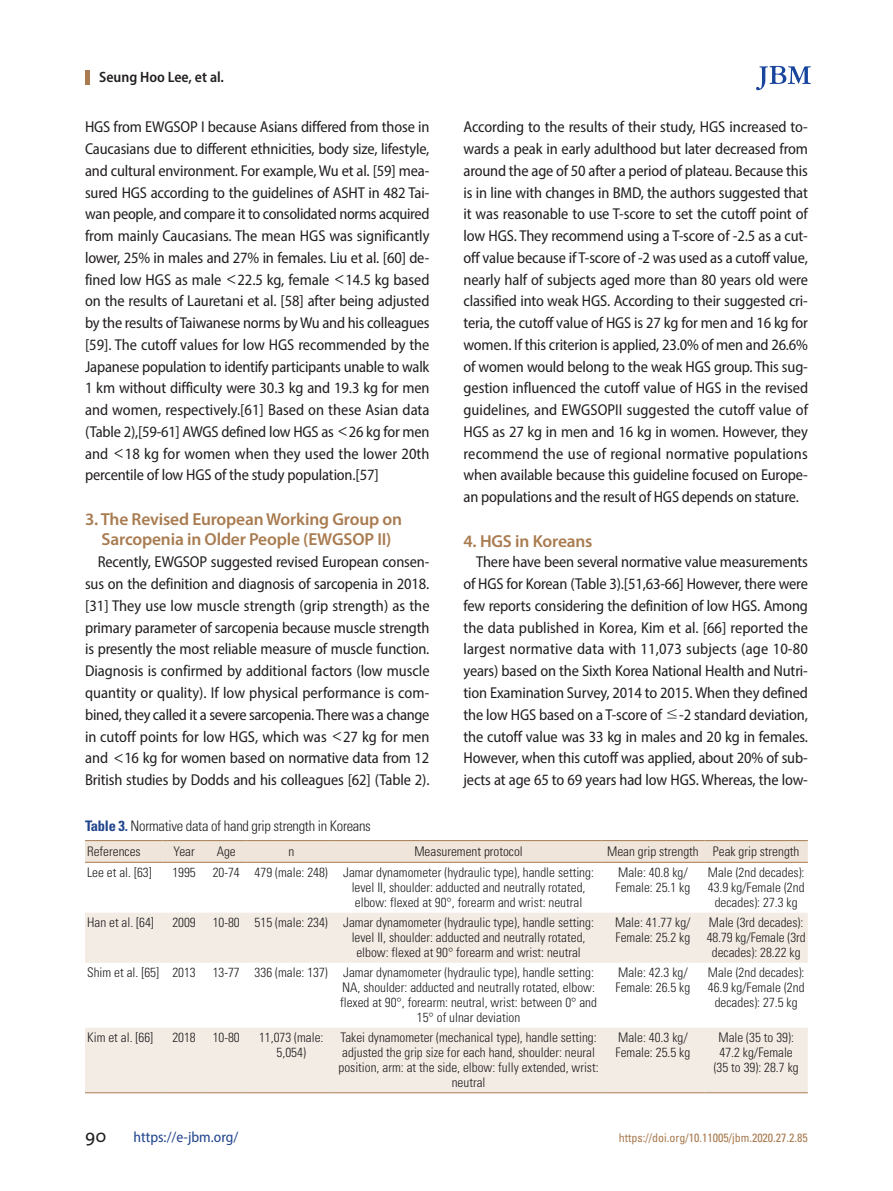
<style>
.page{position:relative;width:893px;height:1191px;background:#fff}
.page>*{position:absolute;margin:0;border:0;box-sizing:border-box;transform-origin:0 0}
.t1{font:18px "The Mix";color:#231f20}
.jbm_중제목{font:600 17.4px/20px "Myriad Pro";letter-spacing:-.01em;color:#a97b50;text-align:center}
.jbm_본문{font:semi-condensed 15.75px/21.8px "Myriad Pro";letter-spacing:-.01em;color:#231f20;text-align:justify}
.t2{font:semi-condensed 15px "Myriad Pro";color:#21448d}
.t3{font:600 semi-condensed 15px "Myriad Pro";color:#231f20}
.jbm_표그림캡션{font:300 condensed 14.55px "Univers LT Std";letter-spacing:-.02em;color:#231f20}
.jbm_표본문{font:300 condensed 13.2px/15px "Univers LT Std";color:#231f20;text-align:center}
.t4{font:condensed 12px "Univers LT Std";color:#a97b50}
.s1{font-family:"Dotum";font-stretch:normal}
.s2{font-weight:700;color:#21448d}
</style>
<div class="page">
<hr style="left:85px;top:70px;width:4px;height:15px;background:#a97b50">
<svg style="left:756px;top:66px;width:55px;height:24px"></svg>
<svg style="left:85px;top:841px;width:723px;height:21px;background:#eee3d8"></svg>
<svg style="left:85px;top:913px;width:723px;height:179px;fill:#f3ece5"></svg>
<hr style="left:85px;top:840px;width:77px;height:1px;background:#a97b50">
<hr style="left:162px;top:840px;width:44px;height:1px;background:#a97b50">
<hr style="left:206px;top:840px;width:41px;height:1px;background:#a97b50">
<hr style="left:247px;top:840px;width:89px;height:1px;background:#a97b50">
<hr style="left:336px;top:840px;width:265px;height:1px;background:#a97b50">
<hr style="left:601px;top:840px;width:103px;height:1px;background:#a97b50">
<hr style="left:704px;top:840px;width:104px;height:1px;background:#a97b50">
<hr style="left:85px;top:862px;width:77px;height:1px;background:#a97b50">
<hr style="left:162px;top:862px;width:44px;height:1px;background:#a97b50">
<hr style="left:206px;top:862px;width:41px;height:1px;background:#a97b50">
<hr style="left:247px;top:862px;width:89px;height:1px;background:#a97b50">
<hr style="left:336px;top:862px;width:265px;height:1px;background:#a97b50">
<hr style="left:601px;top:862px;width:103px;height:1px;background:#a97b50">
<hr style="left:704px;top:862px;width:104px;height:1px;background:#a97b50">
<hr style="left:85px;top:1092px;width:77px;height:1px;background:#a97b50">
<hr style="left:162px;top:1092px;width:44px;height:1px;background:#a97b50">
<hr style="left:206px;top:1092px;width:41px;height:1px;background:#a97b50">
<hr style="left:247px;top:1092px;width:89px;height:1px;background:#a97b50">
<hr style="left:336px;top:1092px;width:265px;height:1px;background:#a97b50">
<hr style="left:601px;top:1092px;width:103px;height:1px;background:#a97b50">
<hr style="left:704px;top:1092px;width:104px;height:1px;background:#a97b50">
<p class="t3" style="left:99px;top:68px;width:126px">Seung Hoo Lee, et al.</p>
<p class="jbm_본문" style="left:85px;top:116px;width:346px">HGS from EWGSOP I because Asians differed from those in Caucasians due to different ethnicities, body size, lifestyle, and cultural environment. For example, Wu et al. [59] mea&shy;sured HGS according to the guidelines of ASHT in 482 Tai&shy;wan people, and compare it to consolidated norms acquired from mainly Caucasians. The mean HGS was significantly lower, 25% in males and 27% in females. Liu et al. [60] de&shy;fined low HGS as male <span class="s1">&lt;</span>22.5 kg, female <span class="s1">&lt;</span>14.5 kg based on the results of Lauretani et al. [58] after being adjusted by the results of Taiwanese norms by Wu and his colleagues [59]. The cutoff values for low HGS recommended by the Japanese population to identify participants unable to walk 1 km without difficulty were 30.3 kg and 19.3 kg for men and women, respectively.[61] Based on these Asian data (Table 2),[59-61] AWGS defined low HGS as <span class="s1">&lt;</span>26 kg for men and <span class="s1">&lt;</span>18 kg for women when they used the lower 20th percentile of low HGS of the study population.[57]</p>
<p class="jbm_중제목" style="left:85px;top:509px;width:319px">3. The Revised European Working Group on<br>Sarcopenia in Older People (EWGSOP II)</p>
<p class="jbm_본문" style="left:85px;top:551px;width:346px;text-indent:13px">Recently, EWGSOP suggested revised European consen&shy;sus on the definition and diagnosis of sarcopenia in 2018. [31] They use low muscle strength (grip strength) as the primary parameter of sarcopenia because muscle strength is presently the most reliable measure of muscle function.<br>Diagnosis is confirmed by additional factors (low muscle quantity or quality). If low physical performance is com&shy;bined, they called it a severe sarcopenia. There was a change in cutoff points for low HGS, which was <span class="s1">&lt;</span>27 kg for men and <span class="s1">&lt;</span>16 kg for women based on normative data from 12<br>British studies by Dodds and his colleagues [62] (Table 2).</p>
<p class="jbm_본문" style="left:463px;top:116px;width:346px">According to the results of their study, HGS increased to&shy;wards a peak in early adulthood but later decreased from around the age of 50 after a period of plateau. Because this is in line with changes in BMD, the authors suggested that it was reasonable to use T-score to set the cutoff point of low HGS. They recommend using a T-score of -2.5 as a cut&shy;off value because if T-score of -2 was used as a cutoff value, nearly half of subjects aged more than 80 years old were classified into weak HGS. According to their suggested cri&shy;teria, the cutoff value of HGS is 27 kg for men and 16 kg for women. If this criterion is applied, 23.0% of men and 26.6% of women would belong to the weak HGS group. This sug&shy;gestion influenced the cutoff value of HGS in the revised guidelines, and EWGSOPII suggested the cutoff value of HGS as 27 kg in men and 16 kg in women. However, they recommend the use of regional normative populations when available because this guideline focused on Europe&shy;an populations and the result of HGS depends on stature.</p>
<p class="jbm_중제목" style="left:463px;top:531px;width:131px">4. HGS in Koreans</p>
<p class="jbm_본문" style="left:463px;top:551px;width:346px;text-indent:13px">There have been several normative value measurements of HGS for Korean (Table 3).[51,63-66] However, there were few reports considering the definition of low HGS. Among the data published in Korea, Kim et al. [66] reported the largest normative data with 11,073 subjects (age 10-80 years) based on the Sixth Korea National Health and Nutri&shy;tion Examination Survey, 2014 to 2015. When they defined the low HGS based on a T-score of <span class="s1">≤</span>-2 standard deviation, the cutoff value was 33 kg in males and 20 kg in females.<br>However, when this cutoff was applied, about 20% of sub&shy;jects at age 65 to 69 years had low HGS. Whereas, the low-</p>
<p class="jbm_표그림캡션" style="left:85px;top:817px;width:287px"><span class="s2">Table 3.</span> Normative data of hand grip strength in Koreans</p>
<p class="jbm_표본문" style="left:87px;top:843px;width:55px">References</p>
<p class="jbm_표본문" style="left:173px;top:843px;width:23px">Year</p>
<p class="jbm_표본문" style="left:217px;top:843px;width:21px">Age</p>
<p class="jbm_표본문" style="left:288px;top:843px;width:7px">n</p>
<p class="jbm_표본문" style="left:414px;top:843px;width:110px">Measurement protocol</p>
<p class="jbm_표본문" style="left:607px;top:843px;width:93px">Mean grip strength</p>
<p class="jbm_표본문" style="left:713px;top:843px;width:88px">Peak grip strength</p>
<p class="jbm_표본문" style="left:87px;top:865px;width:66px">Lee et al. [63]</p>
<p class="jbm_표본문" style="left:172px;top:865px;width:25px">1995</p>
<p class="jbm_표본문" style="left:213px;top:865px;width:29px">20-74</p>
<p class="jbm_표본문" style="left:255px;top:865px;width:75px">479 (male: 248)</p>
<p class="jbm_표본문" style="left:343px;top:865px;width:252px">Jamar dynamometer (hydraulic type), handle setting: level II, shoulder: adducted and neutrally rotated, elbow: flexed at 90°, forearm and wrist: neutral</p>
<p class="jbm_표본문" style="left:615px;top:865px;width:76px;text-align:left">Male: 40.8 kg/<br>Female: 25.1 kg</p>
<p class="jbm_표본문" style="left:708px;top:865px;width:98px">Male (2nd decades):<br>43.9 kg/Female (2nd decades): 27.3 kg</p>
<p class="jbm_표본문" style="left:87px;top:915px;width:68px">Han et al. [64]</p>
<p class="jbm_표본문" style="left:172px;top:915px;width:25px">2009</p>
<p class="jbm_표본문" style="left:213px;top:915px;width:29px">10-80</p>
<p class="jbm_표본문" style="left:255px;top:915px;width:75px">515 (male: 234)</p>
<p class="jbm_표본문" style="left:343px;top:915px;width:252px">Jamar dynamometer (hydraulic type), handle setting: level II, shoulder: adducted and neutrally rotated, elbow: flexed at 90° forearm and wrist: neutral</p>
<p class="jbm_표본문" style="left:615px;top:915px;width:77px;text-align:left">Male: 41.77 kg/<br>Female: 25.2 kg</p>
<p class="jbm_표본문" style="left:707px;top:915px;width:101px">Male (3rd decades):<br>48.79 kg/Female (3rd decades): 28.22 kg</p>
<p class="jbm_표본문" style="left:87px;top:965px;width:73px">Shim et al. [65]</p>
<p class="jbm_표본문" style="left:172px;top:965px;width:25px">2013</p>
<p class="jbm_표본문" style="left:213px;top:965px;width:29px">13-77</p>
<p class="jbm_표본문" style="left:255px;top:965px;width:75px">336 (male: 137)</p>
<p class="jbm_표본문" style="left:340px;top:965px;width:258px">Jamar dynamometer (hydraulic type), handle setting:<br>NA, shoulder: adducted and neutrally rotated, elbow: flexed at 90°, forearm: neutral, wrist: between 0° and 15° of ulnar deviation</p>
<p class="jbm_표본문" style="left:615px;top:965px;width:76px;text-align:left">Male: 42.3 kg/<br>Female: 26.5 kg</p>
<p class="jbm_표본문" style="left:708px;top:965px;width:98px">Male (2nd decades):<br>46.9 kg/Female (2nd decades): 27.5 kg</p>
<p class="jbm_표본문" style="left:87px;top:1030px;width:67px">Kim et al. [66]</p>
<p class="jbm_표본문" style="left:172px;top:1030px;width:25px">2018</p>
<p class="jbm_표본문" style="left:213px;top:1030px;width:29px">10-80</p>
<p class="jbm_표본문" style="left:259px;top:1030px;width:66px">11,073 (male:<br>5,054)</p>
<p class="jbm_표본문" style="left:338px;top:1030px;width:262px">Takei dynamometer (mechanical type), handle setting: adjusted the grip size for each hand, shoulder: neural position, arm: at the side, elbow: fully extended, wrist: neutral</p>
<p class="jbm_표본문" style="left:615px;top:1030px;width:76px;text-align:left">Male: 40.3 kg/<br>Female: 25.5 kg</p>
<p class="jbm_표본문" style="left:714px;top:1030px;width:86px">Male (35 to 39):<br>47.2 kg/Female (35 to 39): 28.7 kg</p>
<p class="t1" style="left:85px;top:1121px;width:23px">90</p>
<p class="t2" style="left:134px;top:1128px;width:106px">https://e-jbm.org/</p>
<p class="t4" style="left:619px;top:1130px;width:191px">https://doi.org/10.11005/jbm.2020.27.2.85</p>
</div>
